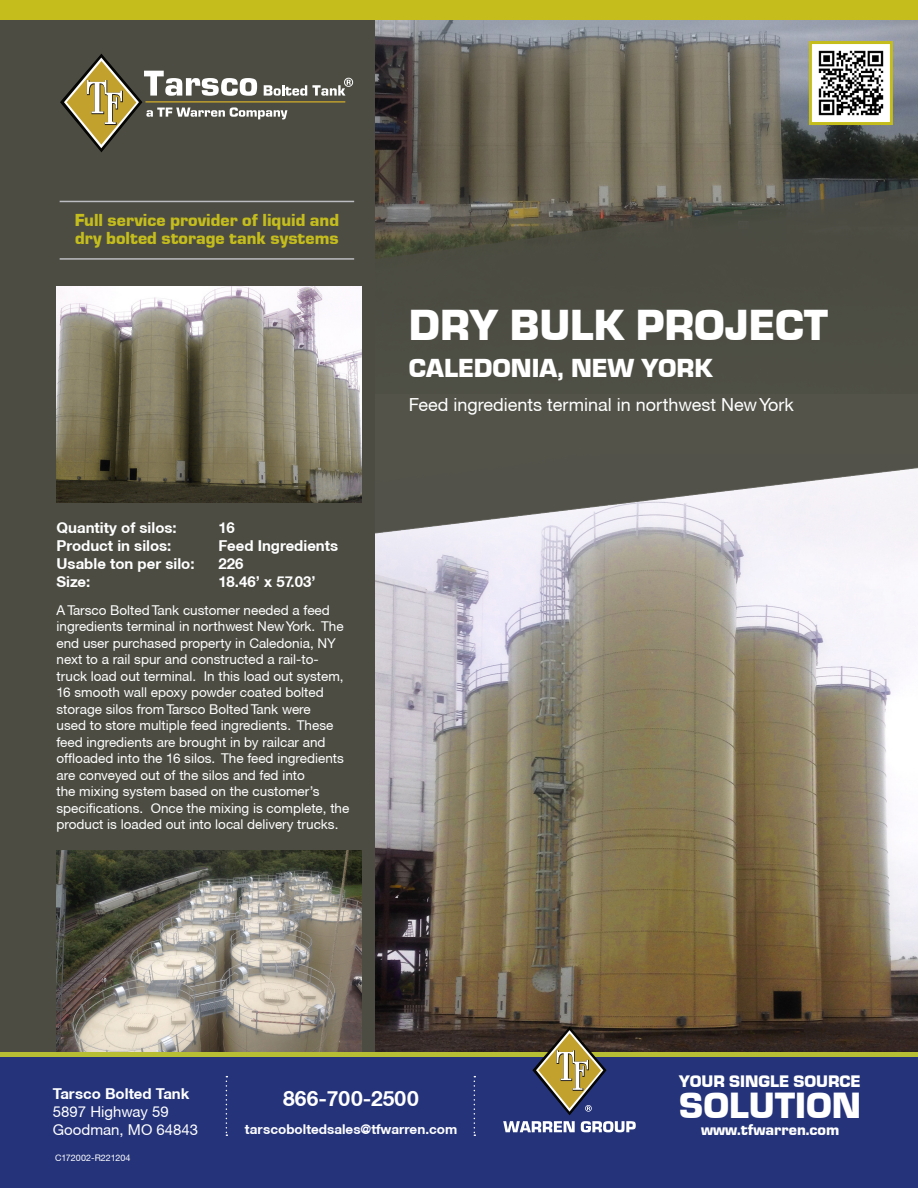
<style>
.page{position:relative;width:918px;height:1188px;background:#fff}
.page>*{position:absolute;margin:0;border:0;box-sizing:border-box;transform-origin:0 0}
.t1{font:900 45px "Eurostile Becker";color:#fff}
.t2{font:900 39.9px "Eurostile Becker";color:#fff}
.t3{font:900 37.8px "Eurostile Becker";color:#fff}
.t4{font:900 27px "Eurostile Becker";color:#fff}
.t5{font:700 21px "Helvetica Neue CE";color:#fff}
.t6{font:900 18.3px "Eurostile Becker";color:#fff}
.t7{font:900 18px/18px "Eurostile Becker";color:#c4bd1c}
.t8{font:18px "Helvetica Neue CE";color:#fff}
.t9{font:900 17.25px "Eurostile Becker";color:#fff}
.t10{font:900 16.2px "Eurostile Becker";color:#fff}
.t11{font:700 15px "Helvetica Neue CE";color:#fff}
.t12{font:15px/18px "Helvetica Neue CE";color:#fff}
.t13{font:13.5px/16.5px "Helvetica Neue CE";color:#fff}
.t14{font:700 13.5px "Helvetica Neue CE";color:#fff}
.t15{font:12px/15px "Helvetica Neue CE";color:#fff}
.t16{font:9px "Helvetica Neue CE";color:#fff}
</style>
<div class="page">
<img style="left:375px;top:534px;width:543px;height:524px">
<img style="left:375px;top:20px;width:543px;height:164px">
<div style="left:0;top:13px;width:375px;height:1076px;background:#4c4c43"></div>
<hr style="left:60px;top:201px;width:294px;height:1px;background:#bcbdc0">
<hr style="left:60px;top:258px;width:294px;height:2px;background:#bcbdc0">
<svg style="left:61px;top:54px;width:292px;height:98px"></svg>
<div style="left:0;top:0;width:918px;height:20px;background:#c4bd1c"></div>
<svg style="left:375px;top:185px;width:543px;height:349px;background:#5f5f57"></svg>
<img style="left:57px;top:851px;width:304px;height:207px">
<img style="left:57px;top:287px;width:305px;height:215px">
<div style="left:0;top:1058px;width:918px;height:130px;background:#24337a"></div>
<div style="left:0;top:1052px;width:918px;height:5px;background:#b7be33"></div>
<svg style="left:503px;top:1027px;width:135px;height:106px"></svg>
<svg style="left:474px;top:1076px;width:1px;height:60px"></svg>
<svg style="left:226px;top:1076px;width:1px;height:60px"></svg>
<img style="left:813px;top:45px;width:76px;height:76px">
<div style="left:809px;top:41px;width:84px;height:84px;border:3px solid #c4bd1c"></div>
<h3 class="t7" style="left:75px;top:211px;width:266px">Full service provider of liquid and dry bolted storage tank systems</h3>
<p class="t11" style="left:57px;top:518px;width:122px">Quantity of silos:</p>
<p class="t11" style="left:219px;top:518px;width:18px">16</p>
<p class="t11" style="left:57px;top:536px;width:116px">Product in silos:</p>
<p class="t11" style="left:219px;top:536px;width:121px">Feed Ingredients</p>
<p class="t11" style="left:57px;top:554px;width:140px">Usable ton per silo:</p>
<p class="t11" style="left:219px;top:554px;width:27px">226</p>
<p class="t11" style="left:57px;top:572px;width:35px">Size:</p>
<p class="t11" style="left:219px;top:572px;width:99px">18.46’ x 57.03’</p>
<p class="t13" style="left:57px;top:602px;width:294px">A Tarsco Bolted Tank customer needed a feed ingredients terminal in northwest New York. The end user purchased property in Caledonia, NY next to a rail spur and constructed a rail-to&shy;truck load out terminal. In this load out system, 16 smooth wall epoxy powder coated bolted storage silos from Tarsco Bolted Tank were<br>used to store multiple feed ingredients. These feed ingredients are brought in by railcar and offloaded into the 16 silos. The feed ingredients are conveyed out of the silos and fed into<br>the mixing system based on the customer’s specifications. Once the mixing is complete, the product is loaded out into local delivery trucks.</p>
<p class="t1" style="left:409px;top:300px;width:421px">DRY BULK PROJECT</p>
<p class="t4" style="left:409px;top:353px;width:306px">CALEDONIA, NEW YORK</p>
<p class="t8" style="left:409px;top:394px;width:386px">Feed ingredients terminal in northwest New York</p>
<p class="t11" style="left:53px;top:1085px;width:138px">Tarsco Bolted Tank</p>
<p class="t12" style="left:53px;top:1103px;width:147px">5897 Highway 59<br>Goodman, MO 64843</p>
<p class="t15" style="left:60px;top:1092px;width:118px">Tarsco Bolted Tank<br>5897 Highway 59<br>Goodman, MO 64843</p>
<p class="t16" style="left:55px;top:1152px;width:77px">C172002-R221204</p>
<h3 class="t5" style="left:283px;top:1086px;width:137px">866-700-2500</h3>
<p class="t14" style="left:245px;top:1121px;width:214px">tarscoboltedsales@tfwarren.com</p>
<p class="t9" style="left:679px;top:1072px;width:183px">YOUR SINGLE SOURCE</p>
<h3 class="t3" style="left:679px;top:1085px;width:183px">SOLUTION</h3>
<p class="t10" style="left:701px;top:1121px;width:140px">www.tfwarren.com</p>
<h3 class="t6" style="left:667px;top:1083px;width:193px">YOUR SINGLE SOURCE</h3>
<h2 class="t2" style="left:668px;top:1103px;width:193px">SOLUTION</h2>
</div>
